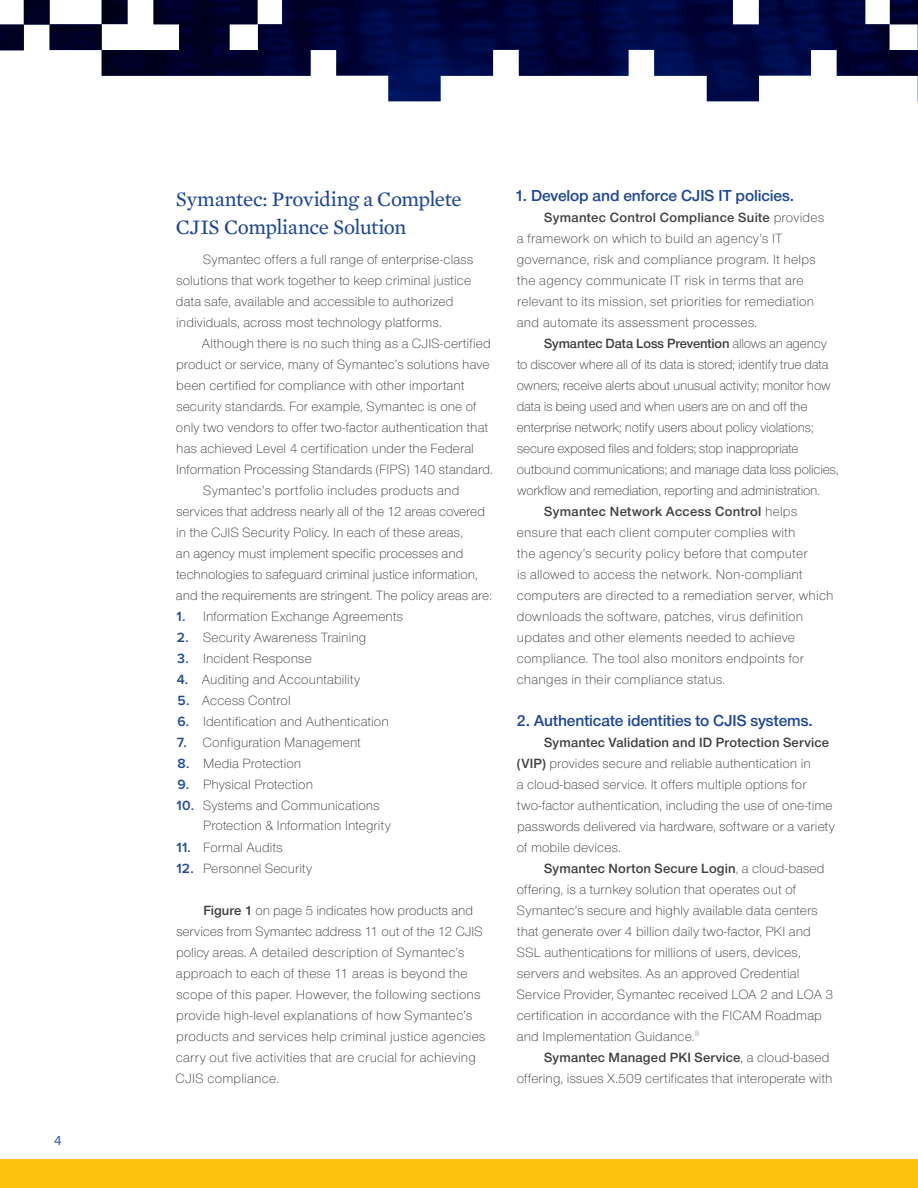
<style>
.page{position:relative;width:918px;height:1188px;background:#fff}
.page>*{position:absolute;margin:0;border:0;box-sizing:border-box;transform-origin:0 0}
.t1{font:21px/28.5px "Mercury Text G2";letter-spacing:-.02em;color:#1c4595}
.t2{font:16.5px "Nimbus San Nov Sem Bol";letter-spacing:-.01em;color:#1c4595}
.Body_Copy{font:300 13.8px/21px "Nimbus San Nov";letter-spacing:.01em;color:#312f30}
.Body_Copy-2{font:300 13.8px/21px "Nimbus San Nov";letter-spacing:-.01em;color:#312f30}
.t3{font:13.5px "Proxima Nova";color:#31529c}
.s1{font-family:"Proxima Nova";font-weight:600;color:#1e4b98}
.s2{font-family:"Nimbus San Nov Sem Bol";font-weight:400;color:#3e3e3f}
</style>
<div class="page">
<div style="left:0;top:1160px;width:918px;height:28px;background:#fec210"></div>
<img style="left:0;top:0;width:918px;height:101px">
<p class="t3" style="left:54px;top:1132px;width:9px">4</p>
<h2 class="t1" style="left:176px;top:183px;width:288px">Symantec: Providing a Complete<br>CJIS Compliance Solution</h2>
<p class="Body_Copy" style="left:176px;top:249px;width:299px;text-indent:27px">Symantec offers a full range of enterprise-class solutions that work together to keep criminal justice data safe, available and accessible to authorized individuals, across most technology platforms.</p>
<p class="Body_Copy" style="left:176px;top:333px;width:318px;text-indent:26px">Although there is no such thing as a CJIS-certified product or service, many of Symantec’s solutions have been certified for compliance with other important security standards. For example, Symantec is one of only two vendors to offer two-factor authentication that has achieved Level 4 certification under the Federal Information Processing Standards (FIPS) 140 standard.</p>
<p class="Body_Copy" style="left:176px;top:480px;width:318px;text-indent:27px">Symantec’s portfolio includes products and services that address nearly all of the 12 areas covered in the CJIS Security Policy. In each of these areas,<br>an agency must implement specific processes and technologies to safeguard criminal justice information, and the requirements are stringent. The policy areas are:</p>
<p class="Body_Copy" style="left:177px;top:606px;width:228px"><span class="s1">1.</span> Information Exchange Agreements</p>
<p class="Body_Copy" style="left:177px;top:627px;width:191px"><span class="s1">2.</span> Security Awareness Training</p>
<p class="Body_Copy" style="left:177px;top:648px;width:136px"><span class="s1">3.</span> Incident Response</p>
<p class="Body_Copy" style="left:177px;top:669px;width:185px"><span class="s1">4.</span> Auditing and Accountability</p>
<p class="Body_Copy" style="left:178px;top:690px;width:115px"><span class="s1">5.</span> Access Control</p>
<p class="Body_Copy" style="left:177px;top:711px;width:213px"><span class="s1">6.</span> Identification and Authentication</p>
<p class="Body_Copy" style="left:177px;top:732px;width:186px"><span class="s1">7.</span> Configuration Management</p>
<p class="Body_Copy" style="left:178px;top:753px;width:125px"><span class="s1">8.</span> Media Protection</p>
<p class="Body_Copy" style="left:177px;top:774px;width:137px"><span class="s1">9.</span> Physical Protection</p>
<p class="Body_Copy" style="left:203px;top:796px;width:189px;line-height:19.5px;text-indent:-26px"><span class="s1">10.</span> Systems and Communications<br>Protection &amp; Information Integrity</p>
<p class="Body_Copy" style="left:177px;top:837px;width:107px"><span class="s1">11.</span> Formal Audits</p>
<p class="Body_Copy" style="left:177px;top:858px;width:137px"><span class="s1">12.</span> Personnel Security</p>
<p class="Body_Copy" style="left:176px;top:900px;width:311px;text-indent:28px"><span class="s2">Figure 1</span> on page 5 indicates how products and services from Symantec address 11 out of the 12 CJIS policy areas. A detailed description of Symantec’s approach to each of these 11 areas is beyond the scope of this paper. However, the following sections provide high-level explanations of how Symantec’s products and services help criminal justice agencies carry out five activities that are crucial for achieving CJIS compliance.</p>
<h3 class="t2" style="left:515px;top:186px;width:281px">1. Develop and enforce CJIS IT policies.</h3>
<p class="Body_Copy" style="left:517px;top:207px;width:309px;text-indent:27px"><span class="s2">Symantec Control Compliance Suite</span> provides a framework on which to build an agency’s IT governance, risk and compliance program. It helps the agency communicate IT risk in terms that are relevant to its mission, set priorities for remediation and automate its assessment processes.</p>
<p class="Body_Copy-2" style="left:517px;top:333px;width:323px;text-indent:27px"><span class="s2">Symantec Data Loss Prevention</span> allows an agency to discover where all of its data is stored; identify true data owners; receive alerts about unusual activity; monitor how data is being used and when users are on and off the enterprise network; notify users about policy violations; secure exposed files and folders; stop inappropriate outbound communications; and manage data loss policies, workflow and remediation, reporting and administration.</p>
<p class="Body_Copy" style="left:517px;top:501px;width:318px;text-indent:27px"><span class="s2">Symantec Network Access Control</span> helps ensure that each client computer complies with<br>the agency’s security policy before that computer<br>is allowed to access the network. Non-compliant computers are directed to a remediation server, which downloads the software, patches, virus definition updates and other elements needed to achieve compliance. The tool also monitors endpoints for changes in their compliance status.</p>
<h3 class="t2" style="left:517px;top:711px;width:298px">2. Authenticate identities to CJIS systems.</h3>
<p class="Body_Copy" style="left:517px;top:732px;width:320px;text-indent:27px"><span class="s2">Symantec Validation and ID Protection Service (VIP)</span> provides secure and reliable authentication in<br>a cloud-based service. It offers multiple options for two-factor authentication, including the use of one-time passwords delivered via hardware, software or a variety of mobile devices.</p>
<p class="Body_Copy" style="left:517px;top:858px;width:318px;text-indent:27px"><span class="s2">Symantec Norton Secure Login</span>, a cloud-based offering, is a turnkey solution that operates out of Symantec’s secure and highly available data centers that generate over 4 billion daily two-factor, PKI and SSL authentications for millions of users, devices, servers and websites. As an approved Credential Service Provider, Symantec received LOA 2 and LOA 3 certification in accordance with the FICAM Roadmap and Implementation Guidance.<sup>8</sup></p>
<p class="Body_Copy" style="left:517px;top:1047px;width:317px;text-align:right"><span class="s2">Symantec Managed PKI Service</span>, a cloud-based offering, issues X.509 certificates that interoperate with</p>
</div>
